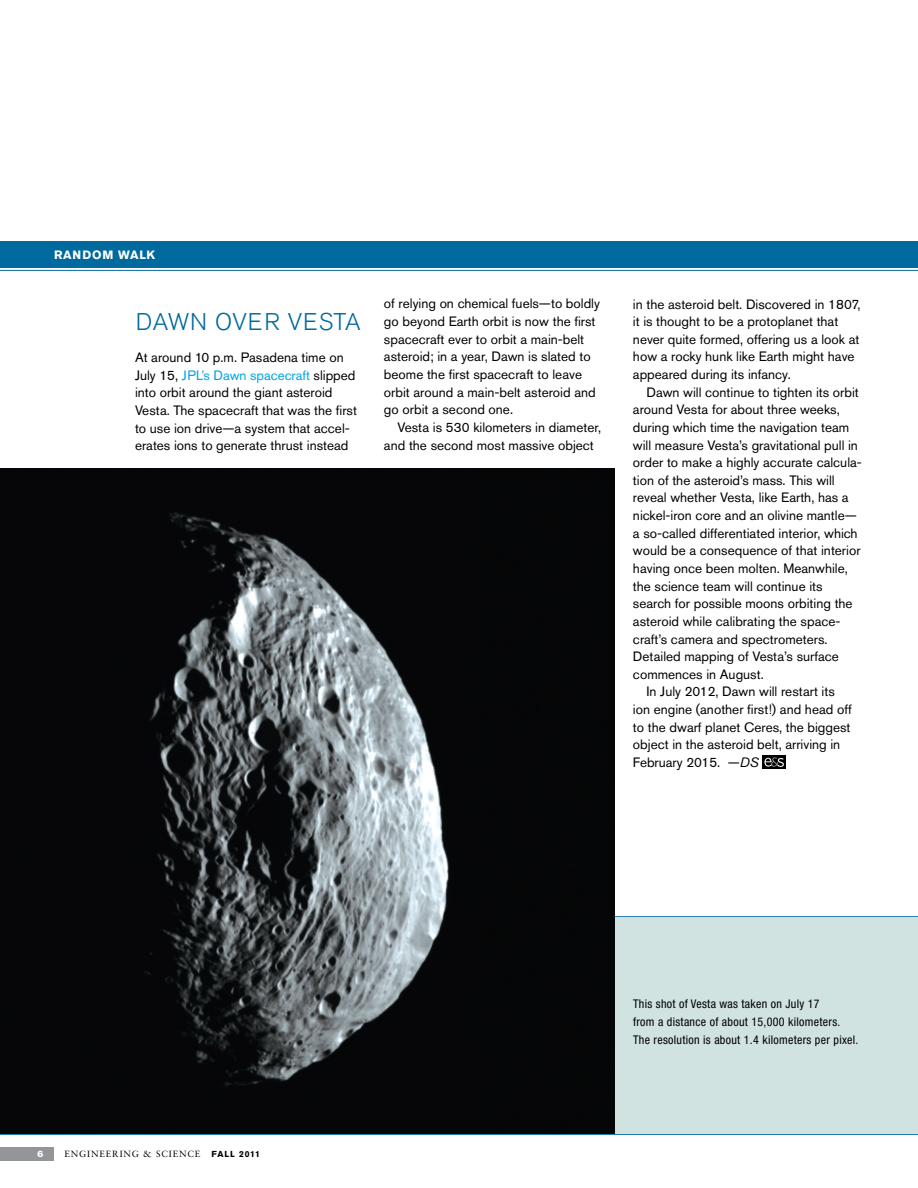
<style>
.page{position:relative;width:918px;height:1188px;background:#fff}
.page>*{position:absolute;margin:0;border:0;box-sizing:border-box;transform-origin:0 0}
.t1{font:300 24px "Akzidenz Grotesk Pro";letter-spacing:.03em;color:#006a9e}
.t2{font:13.5px/17.7px "Akzidenz Grotesk Pro";color:#000}
.t3{font:condensed 12px/18px "Helvetica Neue";letter-spacing:.025em;color:#000}
.t4{font:700 12px "Akzidenz Grotesk Pro";letter-spacing:.06em;color:#fff}
.t5{font:9px "Sabon LT Std";letter-spacing:.1em;color:#000}
.t6{font:9px "Akzidenz Grotesk Pro Super";color:#fff}
.s1{color:#00a4e2}
.s2{font-style:italic}
.s3{font-family:"Akzidenz Grotesk Pro";font-weight:700;font-size:8.7px}
</style>
<div class="page">
<hr style="left:0;top:270px;width:918px;height:1px;background:#006a9e">
<div style="left:0;top:241px;width:918px;height:27px;background:#006a9e"></div>
<div style="left:0;top:1147px;width:54px;height:14px;background:#939598"></div>
<div style="left:763px;top:755px;width:23px;height:14px;background:#000"></div>
<svg style="left:764px;top:757px;width:20px;height:10px"></svg>
<hr style="left:534px;top:916px;width:384px;height:1px;background:#006a9e">
<hr style="left:0;top:1134px;width:918px;height:1px;background:#006a9e">
<div style="left:504px;top:917px;width:414px;height:217px;background:#d0e3e1"></div>
<img style="left:0;top:469px;width:615px;height:665px">
<p class="t4" style="left:54px;top:247px;width:103px">RANDOM WALK</p>
<h1 class="t1" style="left:136px;top:306px;width:226px">DAWN OVER VESTA</h1>
<p class="t2" style="left:135px;top:348px;width:224px">At around 10 p.m. Pasadena time on July 15, <span class="s1">JPL’s Dawn spacecraft</span> slipped into orbit around the giant asteroid Vesta. The spacecraft that was the first to use ion drive—a system that accel&shy;erates ions to generate thrust instead</p>
<p class="t2" style="left:384px;top:295px;width:217px">of relying on chemical fuels—to boldly go beyond Earth orbit is now the first spacecraft ever to orbit a main-belt asteroid; in a year, Dawn is slated to beome the first spacecraft to leave orbit around a main-belt asteroid and go orbit a second one.</p>
<p class="t2" style="left:384px;top:418px;width:219px;text-indent:14px">Vesta is 530 kilometers in diameter, and the second most massive object</p>
<p class="t2" style="left:633px;top:295px;width:229px">in the asteroid belt. Discovered in 1807, it is thought to be a protoplanet that never quite formed, offering us a look at how a rocky hunk like Earth might have appeared during its infancy.</p>
<p class="t2" style="left:646px;top:383px;width:214px">Dawn will continue to tighten its orbit</p>
<p class="t2" style="left:633px;top:401px;width:208px">around Vesta for about three weeks,</p>
<p class="t2" style="left:633px;top:418px;width:218px">during which time the navigation team</p>
<p class="t2" style="left:633px;top:436px;width:227px">will measure Vesta’s gravitational pull in</p>
<p class="t2" style="left:633px;top:454px;width:230px">order to make a highly accurate calcula-</p>
<p class="t2" style="left:633px;top:471px;width:203px">tion of the asteroid’s mass. This will</p>
<p class="t2" style="left:633px;top:489px;width:217px">reveal whether Vesta, like Earth, has a</p>
<p class="t2" style="left:633px;top:506px;width:225px">nickel-iron core and an olivine mantle—</p>
<p class="t2" style="left:633px;top:524px;width:226px">a so-called differentiated interior, which</p>
<p class="t2" style="left:633px;top:542px;width:229px">would be a consequence of that interior</p>
<p class="t2" style="left:633px;top:559px;width:216px">having once been molten. Meanwhile,</p>
<p class="t2" style="left:633px;top:577px;width:191px">the science team will continue its</p>
<p class="t2" style="left:633px;top:595px;width:221px">search for possible moons orbiting the</p>
<p class="t2" style="left:633px;top:612px;width:209px">asteroid while calibrating the space-</p>
<p class="t2" style="left:633px;top:630px;width:196px">craft’s camera and spectrometers.</p>
<p class="t2" style="left:633px;top:648px;width:207px">Detailed mapping of Vesta’s surface</p>
<p class="t2" style="left:633px;top:665px;width:132px">commences in August.</p>
<p class="t2" style="left:646px;top:683px;width:190px">In July 2012, Dawn will restart its</p>
<p class="t2" style="left:633px;top:700px;width:220px">ion engine (another first!) and head off</p>
<p class="t2" style="left:633px;top:718px;width:219px">to the dwarf planet Ceres, the biggest</p>
<p class="t2" style="left:633px;top:736px;width:209px">object in the asteroid belt, arriving in</p>
<p class="t2" style="left:633px;top:753px;width:127px">February 2015. —<span class="s2">DS</span></p>
<p class="t6" style="left:38px;top:1148px;width:7px">6</p>
<p class="t5" style="left:64px;top:1149px;width:197px">ENGINEERING &amp; SCIENCE <span class="s3">FALL 2011</span></p>
<p class="t3" style="left:633px;top:995px;width:227px">This shot of Vesta was taken on July 17<br>from a distance of about 15,000 kilometers.<br>The resolution is about 1.4 kilometers per pixel.</p>
</div>
